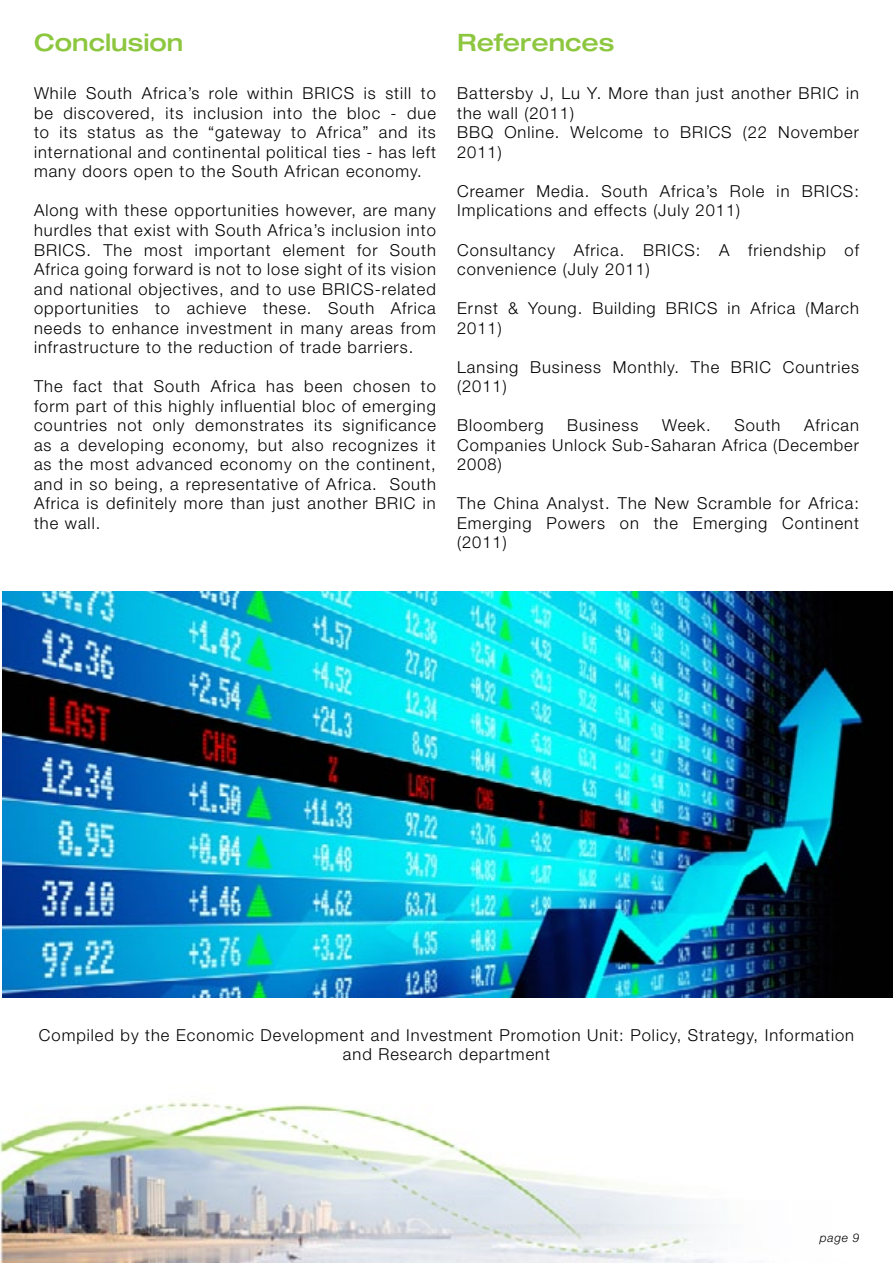
<style>
.page{position:relative;width:893px;height:1263px;background:#fff}
.page>*{position:absolute;margin:0;border:0;box-sizing:border-box;transform-origin:0 0}
.t1{font:500 expanded 24px "Helvetica Neue LT Pro";color:#8dc63f}
.t2{font:300 16.5px/19.5px "Helvetica Neue LT Pro";letter-spacing:.06em;color:#000;text-align:justify}
.t3{font:italic 300 12px "Helvetica Neue LT Pro";color:#000}
</style>
<div class="page">
<img style="left:0;top:1102px;width:722px;height:161px">
<img style="left:2px;top:591px;width:891px;height:406px">
<h1 class="t1" style="left:34px;top:28px;width:151px">Conclusion</h1>
<p class="t2" style="left:34px;top:83px;width:403px">While South Africa’s role within BRICS is still to be discovered, its inclusion into the bloc - due to its status as the “gateway to Africa” and its international and continental political ties - has left many doors open to the South African economy.</p>
<p class="t2" style="left:34px;top:201px;width:403px">Along with these opportunities however, are many hurdles that exist with South Africa’s inclusion into BRICS. The most important element for South Africa going forward is not to lose sight of its vision and national objectives, and to use BRICS-related opportunities to achieve these. South Africa needs to enhance investment in many areas from infrastructure to the reduction of trade barriers.</p>
<p class="t2" style="left:34px;top:376px;width:403px">The fact that South Africa has been chosen to form part of this highly influential bloc of emerging countries not only demonstrates its significance as a developing economy, but also recognizes it as the most advanced economy on the continent, and in so being, a representative of Africa. South Africa is definitely more than just another BRIC in the wall.</p>
<h1 class="t1" style="left:457px;top:28px;width:159px">References</h1>
<p class="t2" style="left:457px;top:83px;width:403px;text-align:left">Battersby J, Lu Y. More than just another BRIC in the wall (2011)<br>BBQ Online. Welcome to BRICS (22 November<br>2011)</p>
<p class="t2" style="left:457px;top:181px;width:403px">Creamer Media. South Africa’s Role in BRICS:<br>Implications and effects (July 2011)</p>
<p class="t2" style="left:457px;top:240px;width:403px">Consultancy Africa. BRICS: A friendship of convenience (July 2011)</p>
<p class="t2" style="left:457px;top:298px;width:403px">Ernst &amp; Young. Building BRICS in Africa (March<br>2011)</p>
<p class="t2" style="left:457px;top:357px;width:403px">Lansing Business Monthly. The BRIC Countries (2011)</p>
<p class="t2" style="left:457px;top:415px;width:88px">Bloomberg</p>
<p class="t2" style="left:567px;top:415px;width:73px">Business</p>
<p class="t2" style="left:662px;top:415px;width:50px">Week.</p>
<p class="t2" style="left:734px;top:415px;width:48px">South</p>
<p class="t2" style="left:457px;top:415px;width:403px;text-indent:347px">African Companies Unlock Sub-Saharan Africa (December 2008)</p>
<p class="t2" style="left:457px;top:493px;width:403px">The China Analyst. The New Scramble for Africa:<br>Emerging Powers on the Emerging Continent (2011)</p>
<p class="t2" style="left:39px;top:1025px;width:817px;text-align:center">Compiled by the Economic Development and Investment Promotion Unit: Policy, Strategy, Information and Research department</p>
<p class="t3" style="left:820px;top:1230px;width:41px">page 9</p>
</div>
